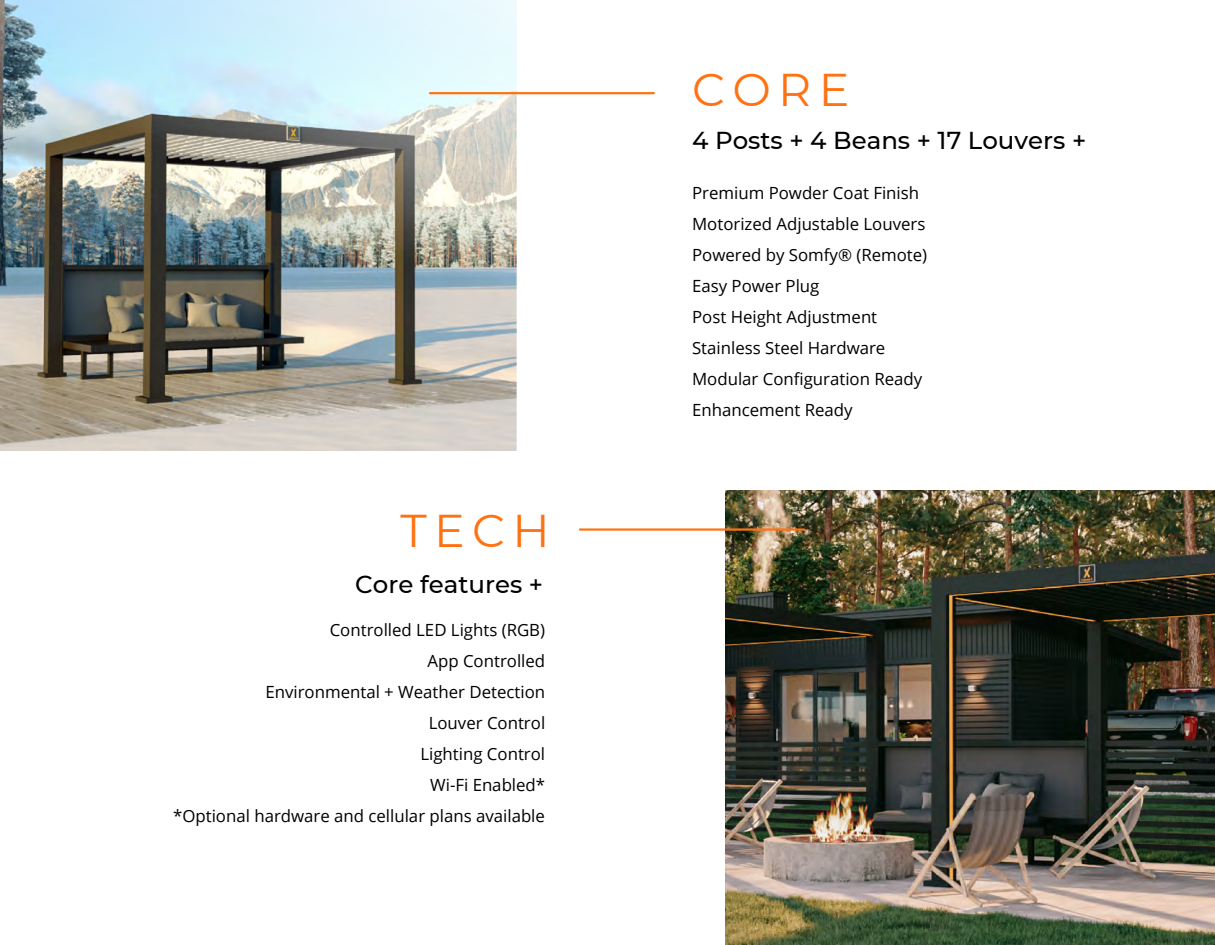
<style>
.page{position:relative;width:1215px;height:945px;background:#fff}
.page>*{position:absolute;margin:0;border:0;box-sizing:border-box;transform-origin:0 0}
.t1{font:45.9px "Montserrat";letter-spacing:.16em;color:#ff7212}
.t2{font:500 24.45px "Montserrat";color:#000}
.t3{font:16.8px "Open Sans";color:#000}
</style>
<div class="page">
<img style="left:0;top:0;width:516px;height:451px">
<img style="left:726px;top:491px;width:489px;height:454px">
<hr style="left:430px;top:92px;width:224px;height:2px;background:#ff7212">
<hr style="left:580px;top:528px;width:224px;height:3px;background:#ff7212">
<p class="t1" style="left:400px;top:502px;width:151px">TECH</p>
<p class="t2" style="left:355px;top:569px;width:189px">Core features +</p>
<p class="t3" style="left:330px;top:618px;width:217px">Controlled LED Lights (RGB)</p>
<p class="t3" style="left:427px;top:649px;width:119px">App Controlled</p>
<p class="t3" style="left:265px;top:680px;width:281px">Environmental + Weather Detection</p>
<p class="t3" style="left:429px;top:711px;width:118px">Louver Control</p>
<p class="t3" style="left:420px;top:742px;width:126px">Lighting Control</p>
<p class="t3" style="left:430px;top:773px;width:116px">Wi-Fi Enabled*</p>
<p class="t3" style="left:173px;top:804px;width:373px">*Optional hardware and cellular plans available</p>
<p class="t1" style="left:692px;top:62px;width:159px">CORE</p>
<p class="t2" style="left:692px;top:125px;width:396px">4 Posts + 4 Beans + 17 Louvers +</p>
<p class="t3" style="left:692px;top:182px;width:229px">Premium Powder Coat Finish</p>
<p class="t3" style="left:692px;top:213px;width:235px">Motorized Adjustable Louvers</p>
<p class="t3" style="left:692px;top:243px;width:237px">Powered by Somfy® (Remote)</p>
<p class="t3" style="left:692px;top:274px;width:129px">Easy Power Plug</p>
<p class="t3" style="left:692px;top:305px;width:187px">Post Height Adjustment</p>
<p class="t3" style="left:692px;top:336px;width:195px">Stainless Steel Hardware</p>
<p class="t3" style="left:692px;top:367px;width:232px">Modular Configuration Ready</p>
<p class="t3" style="left:692px;top:398px;width:162px">Enhancement Ready</p>
</div>
